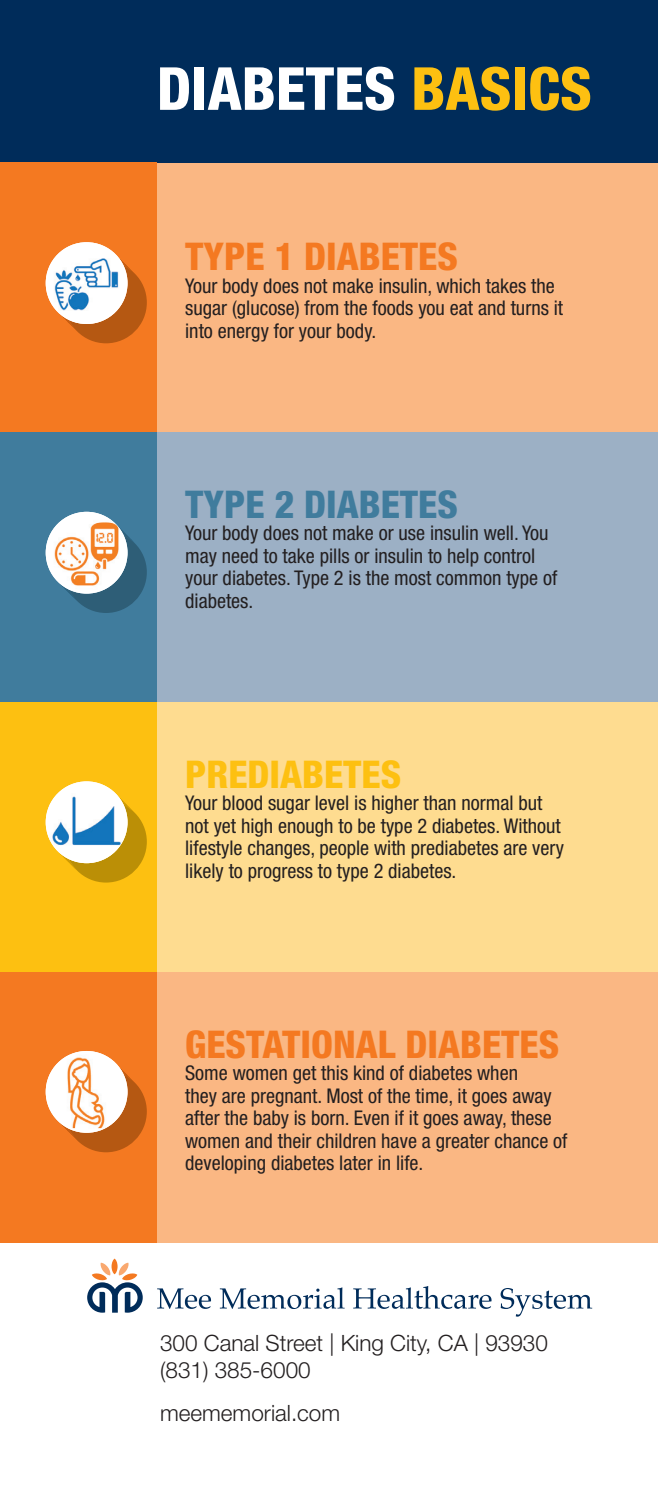
<style>
.page{position:relative;width:658px;height:1490px;background:#fff}
.page>*{position:absolute;margin:0;border:0;box-sizing:border-box;transform-origin:0 0}
.t1{font:800 condensed 59.4px "Helvetica Neue LT Std";color:#fff}
.t2{font:800 condensed 38.25px "Helvetica Neue LT Std";color:#f47921}
.t3{font:800 condensed 38.25px "Helvetica Neue LT Std";color:#407c9d}
.t4{font:800 condensed 38.25px "Helvetica Neue LT Std";color:#fdc011}
.t5{font:300 22.5px/27px "Helvetica Neue LT Std";color:#231f20}
.t6{font:condensed 20.25px/22.5px "Helvetica Neue LT Std";color:#231f20}
.s1{color:#fdc011}
</style>
<div class="page">
<div style="left:0;top:162px;width:658px;height:270px;background:#fab783"></div>
<div style="left:0;top:432px;width:658px;height:270px;background:#9cb0c5"></div>
<div style="left:0;top:702px;width:658px;height:270px;background:#fedc90"></div>
<div style="left:0;top:972px;width:658px;height:270px;background:#fab783"></div>
<div style="left:0;top:0;width:658px;height:162px;background:#002c5a"></div>
<div style="left:0;top:162px;width:157px;height:270px;background:#f47921"></div>
<div style="left:0;top:432px;width:157px;height:270px;background:#407c9d"></div>
<div style="left:0;top:702px;width:157px;height:270px;background:#fdc011"></div>
<div style="left:0;top:972px;width:157px;height:270px;background:#f47921"></div>
<svg style="left:112px;top:1259px;width:6px;height:15px"></svg>
<svg style="left:87px;top:1263px;width:56px;height:50px"></svg>
<svg style="left:157px;top:1288px;width:54px;height:21px"></svg>
<svg style="left:220px;top:1287px;width:124px;height:22px"></svg>
<svg style="left:353px;top:1286px;width:138px;height:23px"></svg>
<svg style="left:500px;top:1288px;width:92px;height:29px"></svg>
<svg style="left:61px;top:257px;width:86px;height:86px"></svg>
<svg style="left:61px;top:526px;width:86px;height:87px"></svg>
<svg style="left:59px;top:796px;width:88px;height:87px"></svg>
<svg style="left:48px;top:1066px;width:99px;height:86px"></svg>
<img style="left:46px;top:242px;width:81px;height:82px;border-radius:41px">
<img style="left:46px;top:512px;width:81px;height:82px;border-radius:41px">
<img style="left:46px;top:781px;width:81px;height:82px;border-radius:41px">
<img style="left:46px;top:1051px;width:81px;height:82px;border-radius:41px">
<h1 class="t1" style="left:157px;top:52px;width:436px">DIABETES <span class="s1">BASICS</span></h1>
<h2 class="t2" style="left:185px;top:233px;width:274px">TYPE 1 DIABETES</h2>
<p class="t6" style="left:185px;top:274px;width:379px">Your body does not make insulin, which takes the sugar (glucose) from the foods you eat and turns it into energy for your body.</p>
<h2 class="t3" style="left:185px;top:481px;width:274px">TYPE 2 DIABETES</h2>
<p class="t6" style="left:185px;top:522px;width:373px">Your body does not make or use insulin well. You may need to take pills or insulin to help control your diabetes. Type 2 is the most common type of diabetes.</p>
<h2 class="t4" style="left:185px;top:751px;width:217px">PREDIABETES</h2>
<p class="t6" style="left:185px;top:792px;width:380px">Your blood sugar level is higher than normal but not yet high enough to be type 2 diabetes. Without lifestyle changes, people with prediabetes are very likely to progress to type 2 diabetes.</p>
<h2 class="t2" style="left:185px;top:1021px;width:375px">GESTATIONAL DIABETES</h2>
<p class="t6" style="left:185px;top:1062px;width:384px">Some women get this kind of diabetes when<br>they are pregnant. Most of the time, it goes away after the baby is born. Even if it goes away, these women and their children have a greater chance of developing diabetes later in life.</p>
<p class="t5" style="left:160px;top:1329px;width:389px">300 Canal Street | King City, CA | 93930 (831) 385-6000</p>
<p class="t5" style="left:160px;top:1399px;width:182px">meememorial.com</p>
</div>
